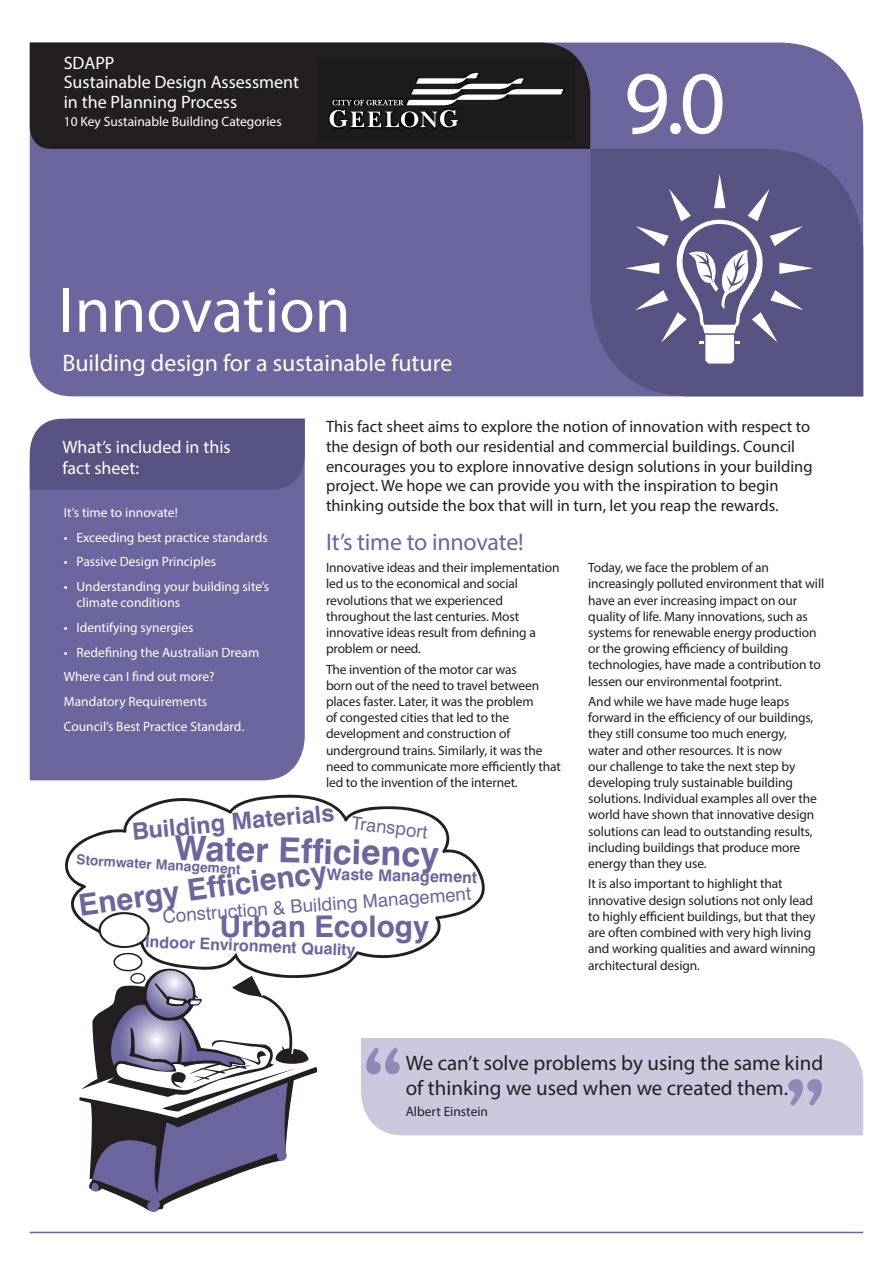
<style>
.page{position:relative;width:893px;height:1263px;background:#fff}
.page>*{position:absolute;margin:0;border:0;box-sizing:border-box;transform-origin:0 0}
.t1{font:90px "Myriad Pro";color:#fff}
.t2{font:64.5px "Myriad Pro";color:#fff}
.t3{font:700 34.5px "Swiss 721 BT";color:#6b669e}
.t4{font:700 30.15px "Swiss 721 BT";color:#6b669e}
.t5{font:700 29.85px "Swiss 721 BT";color:#6b669e}
.t6{font:24px "Myriad Pro";color:#fff}
.t7{font:24px "Myriad Pro";letter-spacing:-.01em;color:#6b669e}
.t8{font:700 23.55px "Swiss 721 BT";color:#6b669e}
.t9{font:21px/25.2px "Myriad Pro";color:#231f20}
.t10{font:18.45px "Swiss 721 BT";color:#6b669e}
.t11{font:18px/19.5px "Myriad Pro";color:#fff}
.t12{font:18px "Swiss 721 BT";color:#6b669e}
.body_text{font:16.5px/19.8px "Myriad Pro";color:#231f20}
.t13{font:700 16.2px "Swiss 721 BT";color:#6b669e}
.t14{font:700 13.8px "Swiss 721 BT";color:#6b669e}
.t15{font:13.5px/16.2px "Myriad Pro";letter-spacing:-.01em;color:#231f20}
.t16{font:13.5px/16.2px "Myriad Pro";color:#fff}
</style>
<div class="page">
<svg style="left:67px;top:797px;width:418px;height:178px"></svg>
<svg style="left:100px;top:914px;width:48px;height:32px"></svg>
<svg style="left:79px;top:952px;width:238px;height:259px"></svg>
<div style="left:30px;top:43px;width:833px;height:353px;background:#6b669e"></div>
<div style="left:30px;top:489px;width:275px;height:291px;background:#6b669e"></div>
<div style="left:30px;top:419px;width:275px;height:70px;background:#575383"></div>
<svg style="left:590px;top:149px;width:273px;height:247px;background:#595586"></svg>
<svg style="left:625px;top:174px;width:188px;height:189px;background:#726f97"></svg>
<hr style="left:30px;top:1232px;width:833px;height:1px;background:#6b669e">
<div style="left:361px;top:1038px;width:502px;height:97px;background:#cbc8de"></div>
<svg style="left:788px;top:1079px;width:34px;height:26px"></svg>
<svg style="left:366px;top:1048px;width:34px;height:26px"></svg>
<div style="left:30px;top:43px;width:560px;height:106px;background:#231f20"></div>
<img style="left:319px;top:60px;width:255px;height:81px">
<p class="t11" style="left:64px;top:52px;width:237px">SDAPP<br>Sustainable Design Assessment in the Planning Process</p>
<p class="t16" style="left:64px;top:113px;width:219px">10 Key Sustainable Building Categories</p>
<p class="t2" style="left:59px;top:270px;width:293px">Innovation</p>
<p class="t6" style="left:62px;top:348px;width:392px">Building design for a sustainable future</p>
<p class="t1" style="left:624px;top:48px;width:103px">9.0</p>
<p class="body_text" style="left:326px;top:416px;width:488px">This fact sheet aims to explore the notion of innovation with respect to the design of both our residential and commercial buildings. Council encourages you to explore innovative design solutions in your building project. We hope we can provide you with the inspiration to begin thinking outside the box that will in turn, let you reap the rewards.</p>
<p class="t11" style="left:62px;top:435px;width:170px;line-height:21.6px">What’s included in this fact sheet:</p>
<p class="t16" style="left:64px;top:504px;width:116px">It’s time to innovate!</p>
<p class="t16" style="left:64px;top:529px;width:205px">• Exceeding best practice standards</p>
<p class="t16" style="left:64px;top:553px;width:154px">• Passive Design Principles</p>
<p class="t16" style="left:77px;top:578px;width:194px;text-indent:-13px">• Understanding your building site’s climate conditions</p>
<p class="t16" style="left:64px;top:619px;width:131px">• Identifying synergies</p>
<p class="t16" style="left:64px;top:644px;width:197px">• Redefining the Australian Dream</p>
<p class="t16" style="left:64px;top:668px;width:152px">Where can I find out more?</p>
<p class="t16" style="left:64px;top:693px;width:145px">Mandatory Requirements</p>
<p class="t16" style="left:64px;top:718px;width:182px">Council’s Best Practice Standard.</p>
<p class="t7" style="left:326px;top:527px;width:199px">It’s time to innovate!</p>
<p class="t15" style="left:588px;top:559px;width:237px">Today, we face the problem of an increasingly polluted environment that will have an ever increasing impact on our quality of life. Many innovations, such as systems for renewable energy production or the growing efficiency of building technologies, have made a contribution to lessen our environmental footprint.</p>
<p class="t15" style="left:588px;top:693px;width:230px">And while we have made huge leaps forward in the efficiency of our buildings, they still consume too much energy, water and other resources. It is now<br>our challenge to take the next step by developing truly sustainable building solutions. Individual examples all over the world have shown that innovative design solutions can lead to outstanding results, including buildings that produce more energy than they use.</p>
<p class="t15" style="left:588px;top:876px;width:229px">It is also important to highlight that innovative design solutions not only lead to highly efficient buildings, but that they are often combined with very high living and working qualities and award winning architectural design.</p>
<p class="t15" style="left:326px;top:559px;width:235px">Innovative ideas and their implementation led us to the economical and social revolutions that we experienced throughout the last centuries. Most innovative ideas result from defining a problem or need.</p>
<p class="t15" style="left:326px;top:661px;width:237px">The invention of the motor car was<br>born out of the need to travel between places faster. Later, it was the problem<br>of congested cities that led to the development and construction of underground trains. Similarly, it was the need to communicate more efficiently that led to the invention of the internet.</p>
<p class="t8" style="left:131px;top:816px;width:204px;rotate:-5deg">Building Materials</p>
<p class="t14" style="left:77px;top:852px;width:166px;rotate:3deg">Stormwater Management</p>
<p class="t12" style="left:353px;top:812px;width:78px;rotate:7deg">Transport</p>
<p class="t3" style="left:175px;top:827px;width:266px;rotate:1deg">Water Efficiency</p>
<p class="t4" style="left:76px;top:887px;width:252px;rotate:-8deg">Energy Efficiency</p>
<p class="t13" style="left:145px;top:932px;width:212px;rotate:2deg">Indoor Environment Quality</p>
<p class="t13" style="left:327px;top:864px;width:152px;rotate:1deg">Waste Management</p>
<p class="t10" style="left:162px;top:904px;width:311px;rotate:-4deg">Construction &amp; Building Management</p>
<p class="t5" style="left:220px;top:908px;width:211px">Urban Ecology</p>
<p class="t9" style="left:406px;top:1050px;width:419px">We can’t solve problems by using the same kind of thinking we used when we created them.</p>
<p class="t15" style="left:406px;top:1103px;width:84px">Albert Einstein</p>
</div>
